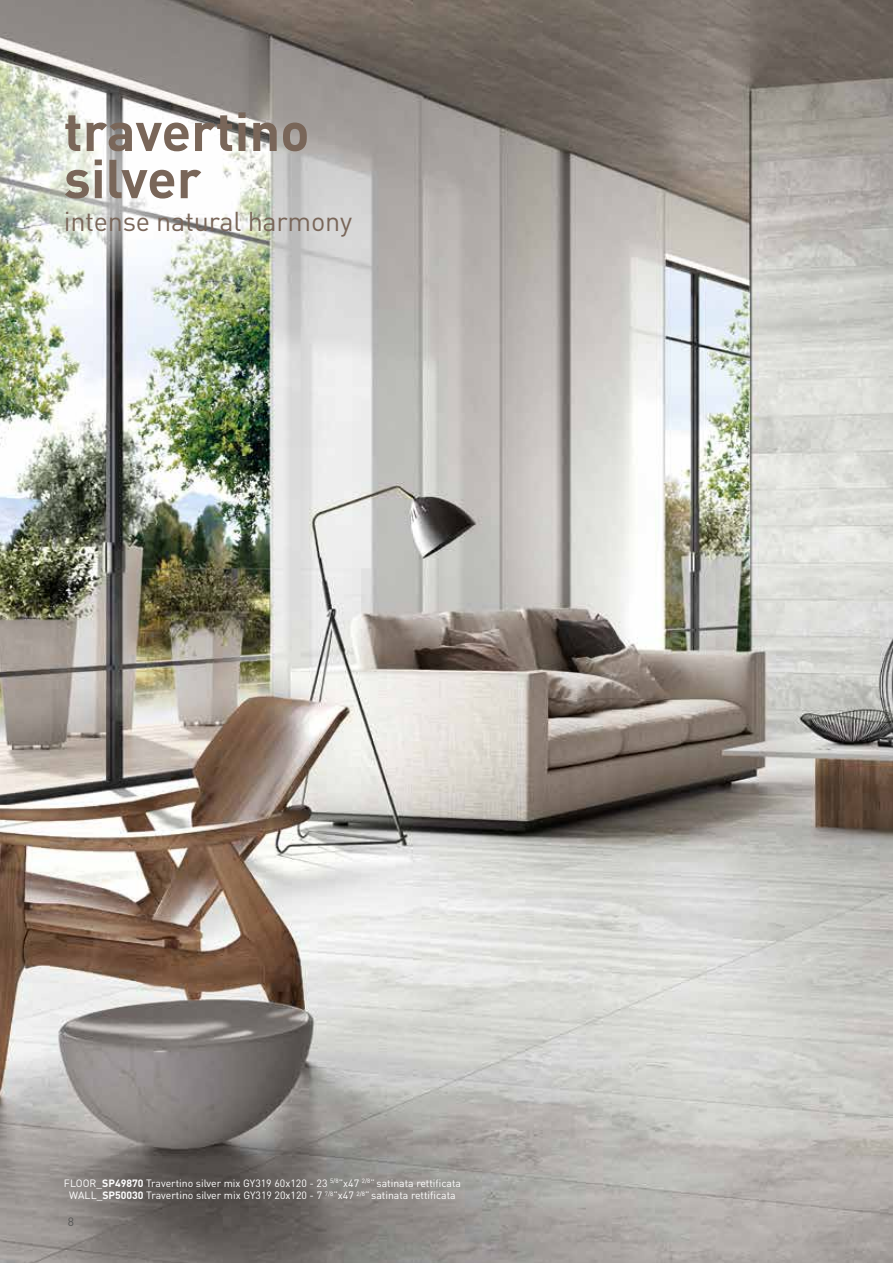
<style>
.page{position:relative;width:893px;height:1263px;background:#fff}
.page>*{position:absolute;margin:0;border:0;box-sizing:border-box;transform-origin:0 0}
.t1{font:700 54px/47.2px "DIN Pro";color:#796659}
.t2{font:27px "DIN Pro";letter-spacing:-.01em;color:#796659}
.t3{font:12px "DIN Pro";color:#575756}
.t4{font:10.5px/12.6px "DIN Pro";color:#fff;text-align:center}
.s1{font-weight:700}
</style>
<div class="page">
<img style="left:0;top:0;width:893px;height:1263px">
<h1 class="t1" style="left:64px;top:106px;width:247px">travertino silver</h1>
<h2 class="t2" style="left:64px;top:204px;width:290px">intense natural harmony</h2>
<p class="t4" style="left:64px;top:1176px;width:399px">FLOOR_<span class="s1">SP49870</span> Travertino silver mix GY319 60x120 - 23 <sup>5/8</sup>”x47 <sup>2/8</sup>” satinata rettificata<br>WALL_<span class="s1">SP50030</span> Travertino silver mix GY319 20x120 - 7 <sup>7/8</sup>”x47 <sup>2/8</sup>” satinata rettificata</p>
<p class="t3" style="left:64px;top:1214px;width:12px">88</p>
</div>
